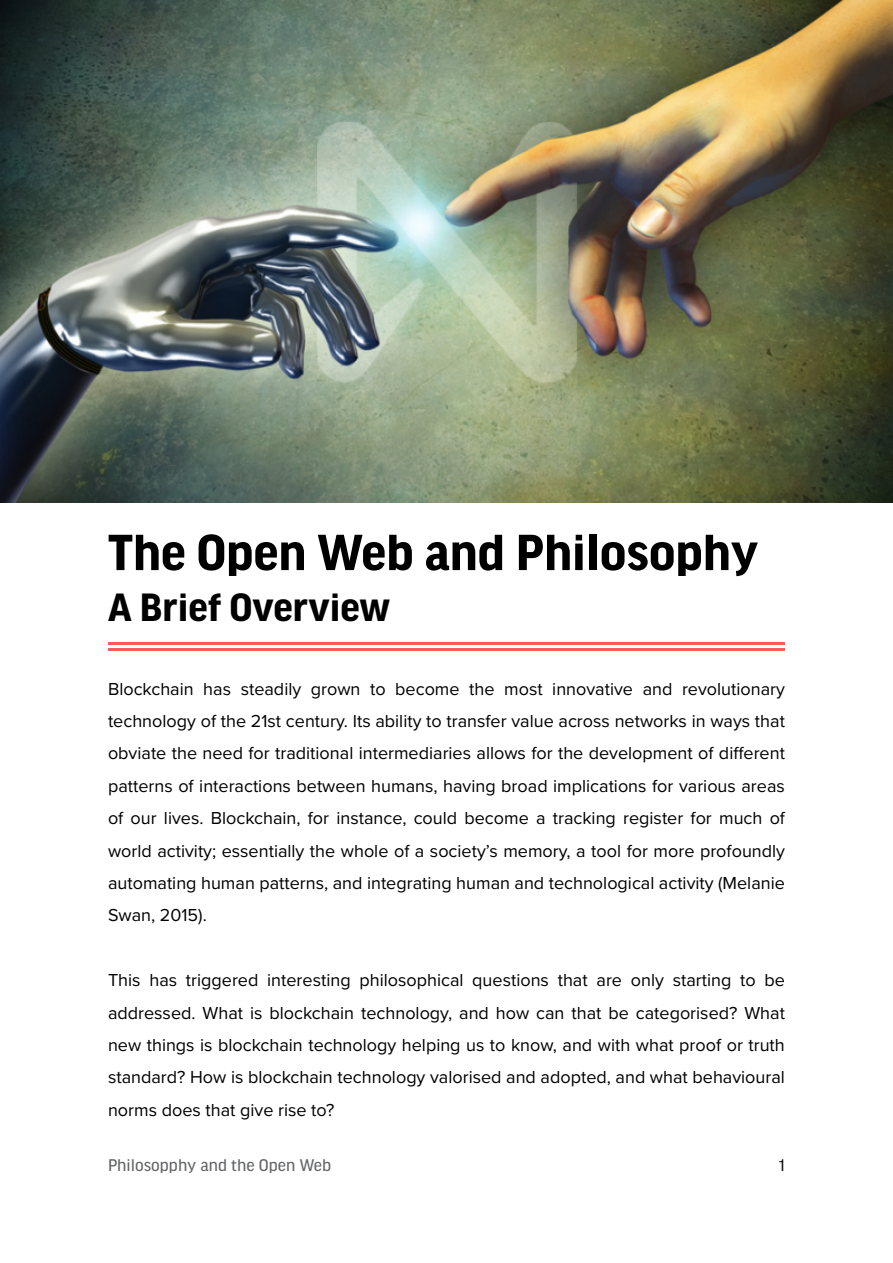
<style>
.page{position:relative;width:893px;height:1263px;background:#fff}
.page>*{position:absolute;margin:0;border:0;box-sizing:border-box;transform-origin:0 0}
.t1{font:700 54px "Good Headline Pro";color:#000}
.t2{font:700 42px "Good Headline Pro";color:#000}
.t3{font:18px/32.4px "Proxima Nova";color:#000;text-align:justify}
.t4{font:18px "Good Headline Pro News";color:#636466}
.t5{font:18px "Good Headline Pro";color:#000}
</style>
<div class="page">
<hr style="left:108px;top:642px;width:677px;height:3px;background:#ff585d">
<hr style="left:108px;top:648px;width:677px;height:3px;background:#ff585d">
<img style="left:0;top:0;width:893px;height:502px">
<h1 class="t1" style="left:108px;top:527px;width:652px">The Open Web and Philosophy</h1>
<h2 class="t2" style="left:108px;top:587px;width:284px">A Brief Overview</h2>
<p class="t3" style="left:108px;top:672px;width:678px">Blockchain has steadily grown to become the most innovative and revolutionary technology of the 21st century. Its ability to transfer value across networks in ways that obviate the need for traditional intermediaries allows for the development of different patterns of interactions between humans, having broad implications for various areas of our lives. Blockchain, for instance, could become a tracking register for much of world activity; essentially the whole of a society’s memory, a tool for more profoundly automating human patterns, and integrating human and technological activity (Melanie Swan, 2015).</p>
<p class="t3" style="left:108px;top:963px;width:678px">This has triggered interesting philosophical questions that are only starting to be addressed. What is blockchain technology, and how can that be categorised? What new things is blockchain technology helping us to know, and with what proof or truth standard? How is blockchain technology valorised and adopted, and what behavioural norms does that give rise to?</p>
<p class="t4" style="left:108px;top:1156px;width:225px">Philosopphy and the Open Web</p>
<p class="t5" style="left:779px;top:1156px;width:8px">1</p>
</div>
